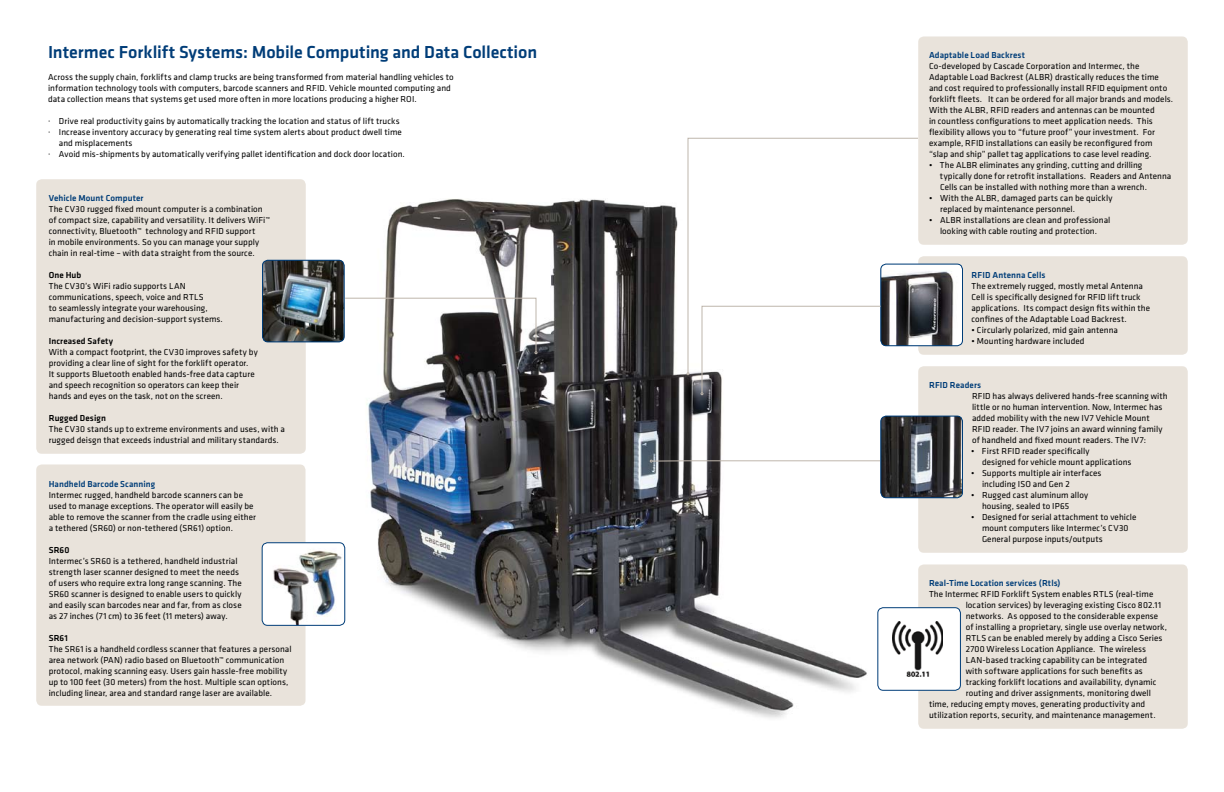
<style>
.page{position:relative;width:1224px;height:792px;background:#fff}
.page>*{position:absolute;margin:0;border:0;box-sizing:border-box;transform-origin:0 0}
.t1{font:500 18px "Klavika";letter-spacing:-.005em;color:#003d78}
.t2{font:9px/11px "Klavika";letter-spacing:.01em;color:#000}
.t3{font:500 9px "Klavika";letter-spacing:.01em;color:#003d78}
.t4{font:500 9px "Klavika";letter-spacing:.01em;color:#000}
</style>
<div class="page">
<div style="left:918px;top:564px;width:270px;height:165px;background:#e9e3db;border-radius:6px"></div>
<div style="left:918px;top:36px;width:270px;height:209px;background:#e9e3db;border-radius:6px"></div>
<img style="left:364px;top:198px;width:532px;height:520px">
<div style="left:918px;top:366px;width:270px;height:187px;background:#e9e3db;border-radius:6px"></div>
<div style="left:918px;top:256px;width:270px;height:99px;background:#e9e3db;border-radius:6px"></div>
<div style="left:36px;top:179px;width:270px;height:275px;background:#e9e3db;border-radius:6px"></div>
<div style="left:36px;top:464px;width:270px;height:242px;background:#e9e3db;border-radius:6px"></div>
<img style="left:262px;top:260px;width:82px;height:82px;border-radius:6px">
<div style="left:262px;top:260px;width:82px;height:82px;border:1px solid #003d78;border-radius:6px"></div>
<div style="left:262px;top:543px;width:83px;height:82px;background:#fff;border-radius:6px"></div>
<img style="left:273px;top:543px;width:72px;height:82px">
<div style="left:262px;top:542px;width:83px;height:84px;border:1px solid #003d78;border-radius:6px"></div>
<svg style="left:345px;top:298px;width:192px;height:56px"></svg>
<svg style="left:688px;top:138px;width:230px;height:235px"></svg>
<img style="left:881px;top:264px;width:81px;height:82px;border-radius:6px">
<div style="left:881px;top:264px;width:82px;height:82px;border:1px solid #003d78;border-radius:6px"></div>
<img style="left:881px;top:416px;width:81px;height:82px;border-radius:6px">
<div style="left:881px;top:416px;width:82px;height:82px;border:1px solid #003d78;border-radius:6px"></div>
<div style="left:878px;top:608px;width:82px;height:82px;background:#fff;border-radius:6px"></div>
<div style="left:878px;top:607px;width:83px;height:84px;border:1px solid #003d78;border-radius:6px"></div>
<img style="left:893px;top:622px;width:50px;height:54px">
<svg style="left:650px;top:460px;width:230px;height:2px"></svg>
<svg style="left:701px;top:306px;width:180px;height:89px"></svg>
<h1 class="t1" style="left:48px;top:39px;width:491px">Intermec Forklift Systems: Mobile Computing and Data Collection</h1>
<p class="t2" style="left:48px;top:71px;width:407px">Across the supply chain, forklifts and clamp trucks are being transformed from material handling vehicles to information technology tools with computers, barcode scanners and RFID. Vehicle mounted computing and data collection means that systems get used more often in more locations producing a higher ROI.</p>
<p class="t2" style="left:48px;top:115px;width:353px">· Drive real productivity gains by automatically tracking the location and status of lift trucks</p>
<p class="t2" style="left:48px;top:126px;width:355px">· Increase inventory accuracy by generating real time system alerts about product dwell time</p>
<p class="t2" style="left:59px;top:137px;width:75px">and misplacements</p>
<p class="t2" style="left:48px;top:148px;width:358px">· Avoid mis-shipments by automatically verifying pallet identification and dock door location.</p>
<p class="t3" style="left:49px;top:192px;width:96px">Vehicle Mount Computer</p>
<p class="t2" style="left:49px;top:203px;width:223px">The CV30 rugged fixed mount computer is a combination of compact size, capability and versatility. It delivers WiFi™ connectivity, Bluetooth™ technology and RFID support<br>in mobile environments. So you can manage your supply chain in real-time – with data straight from the source.</p>
<p class="t4" style="left:49px;top:269px;width:34px">One Hub</p>
<p class="t2" style="left:49px;top:280px;width:176px">The CV30’s WiFi radio supports LAN communications, speech, voice and RTLS<br>to seamlessly integrate your warehousing, manufacturing and decision-support systems.</p>
<p class="t4" style="left:49px;top:335px;width:66px">Increased Safety</p>
<p class="t2" style="left:49px;top:346px;width:210px">With a compact footprint, the CV30 improves safety by providing a clear line of sight for the forklift operator.<br>It supports Bluetooth enabled hands-free data capture and speech recognition so operators can keep their hands and eyes on the task, not on the screen.</p>
<p class="t4" style="left:49px;top:412px;width:59px">Rugged Design</p>
<p class="t2" style="left:49px;top:423px;width:238px">The CV30 stands up to extreme environments and uses, with a rugged deisgn that exceeds industrial and military standards.</p>
<p class="t3" style="left:49px;top:478px;width:108px">Handheld Barcode Scanning</p>
<p class="t2" style="left:49px;top:489px;width:209px">Intermec rugged, handheld barcode scanners can be used to manage exceptions. The operator will easily be able to remove the scanner from the cradle using either a tethered (SR60) or non-tethered (SR61) option.</p>
<p class="t4" style="left:49px;top:544px;width:22px">SR60</p>
<p class="t2" style="left:49px;top:555px;width:195px">Intermec’s SR60 is a tethered, handheld industrial strength laser scanner designed to meet the needs of users who require extra long range scanning. The SR60 scanner is designed to enable users to quickly and easily scan barcodes near and far, from as close as 27 inches (71 cm) to 36 feet (11 meters) away.</p>
<p class="t4" style="left:49px;top:632px;width:21px">SR61</p>
<p class="t2" style="left:49px;top:643px;width:244px">The SR61 is a handheld cordless scanner that features a personal area network (PAN) radio based on Bluetooth™ communication protocol, making scanning easy. Users gain hassle-free mobility up to 100 feet (30 meters) from the host. Multiple scan options, including linear, area and standard range laser are available.</p>
<p class="t3" style="left:929px;top:49px;width:97px">Adaptable Load Backrest</p>
<p class="t2" style="left:929px;top:60px;width:246px">Co-developed by Cascade Corporation and Intermec, the Adaptable Load Backrest (ALBR) drastically reduces the time and cost required to professionally install RFID equipment onto forklift fleets. It can be ordered for all major brands and models.<br>With the ALBR, RFID readers and antennas can be mounted<br>in countless configurations to meet application needs. This flexibility allows you to “future proof” your investment. For example, RFID installations can easily be reconfigured from “slap and ship” pallet tag applications to case level reading.</p>
<p class="t2" style="left:940px;top:159px;width:233px;text-indent:-11px">• The ALBR eliminates any grinding, cutting and drilling typically done for retrofit installations. Readers and Antenna<br>Cells can be installed with nothing more than a wrench.</p>
<p class="t2" style="left:940px;top:192px;width:174px;text-indent:-11px">• With the ALBR, damaged parts can be quickly replaced by maintenance personnel.</p>
<p class="t2" style="left:929px;top:214px;width:183px;text-align:center">• ALBR installations are clean and professional looking with cable routing and protection.</p>
<p class="t3" style="left:972px;top:269px;width:75px">RFID Antenna Cells</p>
<p class="t2" style="left:972px;top:280px;width:180px">The extremely rugged, mostly metal Antenna Cell is specifically designed for RFID lift truck applications. Its compact design fits within the confines of the Adaptable Load Backrest.</p>
<p class="t2" style="left:972px;top:324px;width:148px">• Circularly polarized, mid gain antenna</p>
<p class="t2" style="left:972px;top:335px;width:115px">• Mounting hardware included</p>
<p class="t3" style="left:929px;top:379px;width:54px">RFID Readers</p>
<p class="t2" style="left:972px;top:390px;width:197px">RFID has always delivered hands-free scanning with little or no human intervention. Now, Intermec has added mobility with the new IV7 Vehicle Mount RFID reader. The IV7 joins an award winning family of handheld and fixed mount readers. The IV7:</p>
<p class="t2" style="left:982px;top:445px;width:151px;text-indent:-11px">• First RFID reader specifically<br>designed for vehicle mount applications</p>
<p class="t2" style="left:982px;top:467px;width:121px;text-indent:-11px">• Supports multiple air interfaces including ISO and Gen 2</p>
<p class="t2" style="left:982px;top:489px;width:108px;text-indent:-11px">• Rugged cast aluminum alloy housing, sealed to IP65</p>
<p class="t2" style="left:982px;top:511px;width:156px;text-indent:-11px">• Designed for serial attachment to vehicle mount computers like Intermec’s CV30<br>General purpose inputs/outputs</p>
<p class="t3" style="left:929px;top:577px;width:133px">Real-Time Location services (Rtls)</p>
<p class="t2" style="left:929px;top:588px;width:226px">The Intermec RFID Forklift System enables RTLS (real-time</p>
<p class="t2" style="left:966px;top:599px;width:197px">location services) by leveraging existing Cisco 802.11</p>
<p class="t2" style="left:966px;top:610px;width:194px">networks. As opposed to the considerable expense</p>
<p class="t2" style="left:966px;top:621px;width:203px">of installing a proprietary, single use overlay network,</p>
<p class="t2" style="left:966px;top:632px;width:198px">RTLS can be enabled merely by adding a Cisco Series</p>
<p class="t2" style="left:966px;top:643px;width:182px">2700 Wireless Location Appliance. The wireless</p>
<p class="t2" style="left:966px;top:654px;width:183px">LAN-based tracking capability can be integrated</p>
<p class="t2" style="left:966px;top:665px;width:179px">with software applications for such benefits as</p>
<p class="t2" style="left:966px;top:676px;width:192px">tracking forklift locations and availability, dynamic</p>
<p class="t2" style="left:966px;top:687px;width:187px">routing and driver assignments, monitoring dwell</p>
<p class="t2" style="left:929px;top:698px;width:218px">time, reducing empty moves, generating productivity and</p>
<p class="t2" style="left:929px;top:709px;width:228px">utilization reports, security, and maintenance management.</p>
</div>
